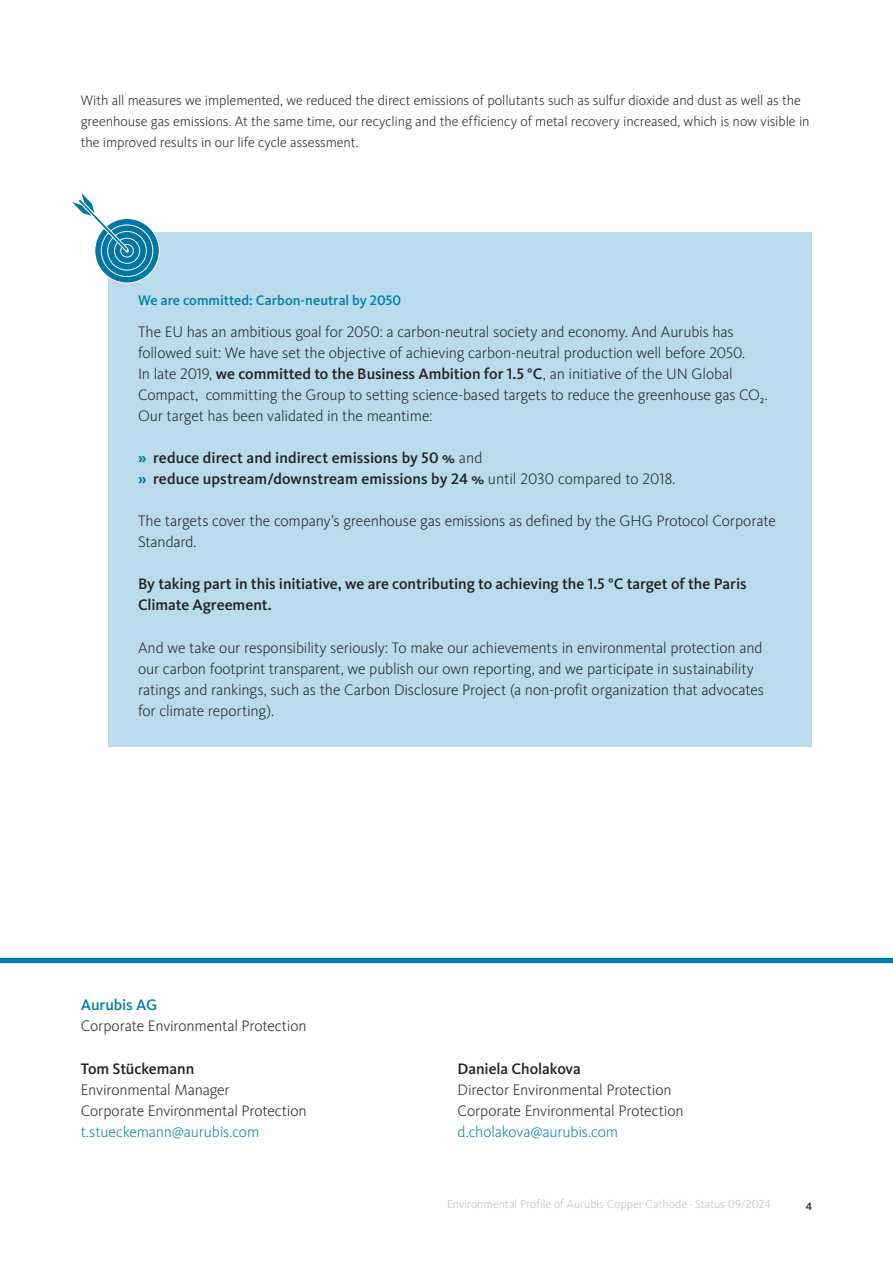
<style>
.page{position:relative;width:893px;height:1263px;background:#fff}
.page>*{position:absolute;margin:0;border:0;box-sizing:border-box;transform-origin:0 0}
.Fließtext{font:300 15.75px/21px "Kievit Pro";letter-spacing:-.01em;color:#231f20}
.Fließtext-2{font:500 15.75px/21px "Kievit Pro";color:#231f20}
.Fließtext-3{font:300 15.75px "Kievit Pro";letter-spacing:-.015em;color:#007dad}
.Fließtext-4{font:500 15.75px "Kievit Pro";letter-spacing:-.005em;color:#007dad}
.Fliesstext{font:300 14.25px/21px "Kievit Pro";letter-spacing:-.005em;color:#231f20}
.Zwischenüberschrift{font:500 14.25px "Kievit Pro";color:#007dad}
.Fußzeile{font:300 12px "Kievit Pro";color:#bcbcbc}
.t1{font:500 11.25px "Kievit Pro";color:#231f20}
.s1{font-weight:500}
.s2{font-weight:700;color:#007dad}
.s3{font-weight:300}
</style>
<div class="page">
<div style="left:108px;top:232px;width:704px;height:515px;background:#b9dbeb"></div>
<svg style="left:95px;top:219px;width:64px;height:64px"></svg>
<svg style="left:101px;top:225px;width:52px;height:52px"></svg>
<div style="left:101px;top:224px;width:52px;height:53px;border:1px solid #fff;border-radius:50%"></div>
<svg style="left:108px;top:231px;width:38px;height:39px"></svg>
<div style="left:107px;top:231px;width:40px;height:40px;border:1px solid #fff;border-radius:50%"></div>
<svg style="left:114px;top:238px;width:26px;height:25px"></svg>
<div style="left:114px;top:238px;width:26px;height:26px;border:1px solid #fff;border-radius:50%"></div>
<svg style="left:121px;top:244px;width:12px;height:13px"></svg>
<div style="left:120px;top:244px;width:14px;height:14px;border:1px solid #fff;border-radius:50%"></div>
<svg style="left:71px;top:193px;width:58px;height:60px"></svg>
<div style="left:0;top:958px;width:893px;height:5px;background:#007dad"></div>
<p class="Fliesstext" style="left:81px;top:90px;width:730px">With all measures we implemented, we reduced the direct emissions of pollutants such as sulfur dioxide and dust as well as the greenhouse gas emissions. At the same time, our recycling and the efficiency of metal recovery increased, which is now visible in the improved results in our life cycle assessment.</p>
<p class="Zwischenüberschrift" style="left:138px;top:292px;width:265px">We are committed: Carbon-neutral by 2050</p>
<p class="Fließtext" style="left:138px;top:321px;width:631px">The EU has an ambitious goal for 2050: a carbon-neutral society and economy. And Aurubis has followed suit: We have set the objective of achieving carbon-neutral production well before 2050.<br>In late 2019, <span class="s1">we committed to the Business Ambition for 1.5 °C</span>, an initiative of the UN Global Compact, committing the Group to setting science-based targets to reduce the greenhouse gas CO2.<br>Our target has been validated in the meantime:</p>
<p class="Fließtext-2" style="left:138px;top:447px;width:346px"><span class="s2">»</span> reduce direct and indirect emissions by 50 % <span class="s3">and</span></p>
<p class="Fließtext-2" style="left:138px;top:468px;width:539px"><span class="s2">»</span> reduce upstream/downstream emissions by 24 % <span class="s3">until 2030 compared to 2018.</span></p>
<p class="Fließtext" style="left:138px;top:510px;width:639px">The targets cover the company’s greenhouse gas emissions as defined by the GHG Protocol Corporate<br>Standard.</p>
<p class="Fließtext-2" style="left:138px;top:573px;width:610px">By taking part in this initiative, we are contributing to achieving the 1.5 °C target of the Paris<br>Climate Agreement.</p>
<p class="Fließtext" style="left:138px;top:637px;width:627px">And we take our responsibility seriously: To make our achievements in environmental protection and our carbon footprint transparent, we publish our own reporting, and we participate in sustainability ratings and rankings, such as the Carbon Disclosure Project (a non-profit organization that advocates for climate reporting).</p>
<p class="Fließtext-4" style="left:81px;top:996px;width:78px">Aurubis AG</p>
<p class="Fließtext" style="left:81px;top:1016px;width:228px">Corporate Environmental Protection</p>
<p class="Fließtext-2" style="left:81px;top:1058px;width:115px">Tom Stückemann</p>
<p class="Fließtext" style="left:81px;top:1079px;width:150px">Environmental Manager</p>
<p class="Fließtext" style="left:81px;top:1100px;width:228px">Corporate Environmental Protection</p>
<p class="Fließtext-3" style="left:81px;top:1122px;width:180px">t.stueckemann@aurubis.com</p>
<p class="Fließtext-2" style="left:458px;top:1058px;width:125px">Daniela Cholakova</p>
<p class="Fließtext" style="left:458px;top:1079px;width:216px">Director Environmental Protection</p>
<p class="Fließtext" style="left:458px;top:1100px;width:228px">Corporate Environmental Protection</p>
<p class="Fließtext-3" style="left:458px;top:1122px;width:162px">d.cholakova@aurubis.com</p>
<p class="Fußzeile" style="left:447px;top:1197px;width:325px">Environmental Profile of Aurubis Copper Cathode ⋅ Status 09/2024</p>
<p class="t1" style="left:806px;top:1200px;width:8px">4</p>
</div>
